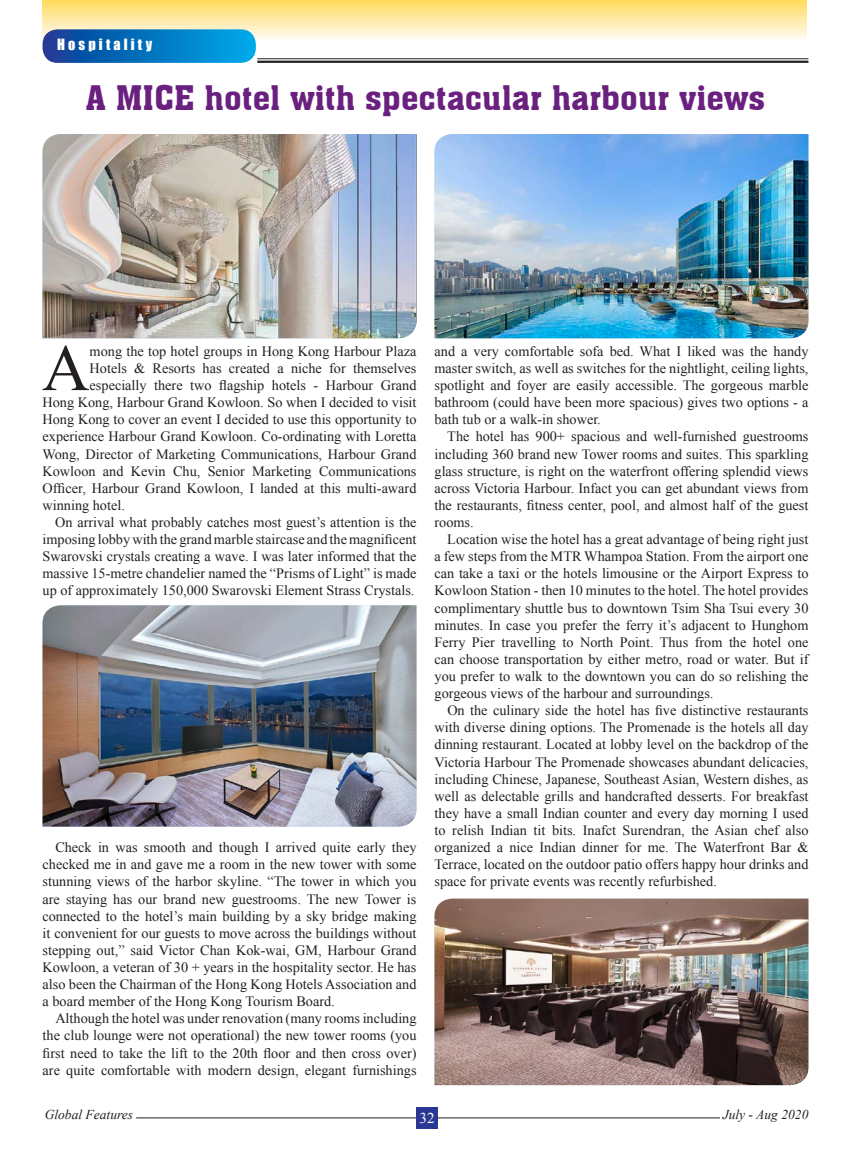
<style>
.page{position:relative;width:851px;height:1149px;background:#fff}
.page>*{position:absolute;margin:0;border:0;box-sizing:border-box;transform-origin:0 0}
.t1{font:65.85px "Times New Roman";color:#231f20}
.t2{font:33px "Aachen BT";color:#6a207e}
.t3{font:15px "Times New Roman";color:#fff}
.t4{font:14.25px/17.1px "Times New Roman";color:#231f20;text-align:justify}
.t5{font:14.25px "Impact";letter-spacing:.22em;color:#fff}
.t6{font:italic 13.5px "Times New Roman";color:#231f20}
</style>
<div class="page">
<hr style="left:136px;top:1117px;width:583px;height:1px;background:#231f20">
<div style="left:416px;top:1106px;width:21px;height:22px;background:#2a3795"></div>
<div style="left:43px;top:0;width:763px;height:41px;background:linear-gradient(to bottom,#ffdb5f,#fffcf8)"></div>
<svg style="left:43px;top:29px;width:213px;height:34px;background:#0775bf"></svg>
<hr style="left:257px;top:61px;width:551px;height:2px;background:#231f20">
<hr style="left:257px;top:58px;width:551px;height:1px;background:#231f20">
<img style="left:43px;top:134px;width:373px;height:204px">
<img style="left:434px;top:134px;width:374px;height:204px">
<img style="left:434px;top:898px;width:374px;height:186px">
<img style="left:43px;top:605px;width:373px;height:221px">
<p class="t5" style="left:57px;top:33px;width:96px">Hospitality</p>
<h2 class="t2" style="left:86px;top:77px;width:680px">A MICE hotel with spectacular harbour views</h2>
<h1 class="t1" style="left:42px;top:323px;width:49px">A</h1>
<p class="t4" style="left:90px;top:342px;width:328px">mong the top hotel groups in Hong Kong Harbour Plaza</p>
<p class="t4" style="left:90px;top:359px;width:328px">Hotels &amp; Resorts has created a niche for themselves</p>
<p class="t4" style="left:90px;top:376px;width:328px">especially there two flagship hotels - Harbour Grand</p>
<p class="t4" style="left:43px;top:393px;width:375px">Hong Kong, Harbour Grand Kowloon. So when I decided to visit</p>
<p class="t4" style="left:43px;top:410px;width:375px">Hong Kong to cover an event I decided to use this opportunity to</p>
<p class="t4" style="left:43px;top:428px;width:375px">experience Harbour Grand Kowloon. Co-ordinating with Loretta</p>
<p class="t4" style="left:43px;top:445px;width:375px">Wong, Director of Marketing Communications, Harbour Grand</p>
<p class="t4" style="left:43px;top:462px;width:375px">Kowloon and Kevin Chu, Senior Marketing Communications</p>
<p class="t4" style="left:43px;top:479px;width:375px">Officer, Harbour Grand Kowloon, I landed at this multi-award</p>
<p class="t4" style="left:43px;top:496px;width:84px">winning hotel.</p>
<p class="t4" style="left:55px;top:513px;width:362px">On arrival what probably catches most guest’s attention is the</p>
<p class="t4" style="left:43px;top:530px;width:375px">imposing lobby with the grandmarble staircase and themagnificent</p>
<p class="t4" style="left:43px;top:547px;width:375px">Swarovski crystals creating a wave. I was later informed that the</p>
<p class="t4" style="left:43px;top:564px;width:375px">massive 15-metre chandelier named the “Prisms of Light” is made</p>
<p class="t4" style="left:43px;top:581px;width:373px">up of approximately 150,000 Swarovski Element Strass Crystals.</p>
<p class="t4" style="left:42px;top:838px;width:375px;text-indent:13px">Check in was smooth and though I arrived quite early they checked me in and gave me a room in the new tower with some stunning views of the harbor skyline. “The tower in which you are staying has our brand new guestrooms. The new Tower is connected to the hotel’s main building by a sky bridge making it convenient for our guests to move across the buildings without stepping out,” said Victor Chan Kok-wai, GM, Harbour Grand Kowloon, a veteran of 30 + years in the hospitality sector. He has also been the Chairman of the Hong Kong Hotels Association and a board member of the Hong Kong Tourism Board.</p>
<p class="t4" style="left:43px;top:1009px;width:375px;text-indent:13px">Although the hotel was under renovation (many rooms including the club lounge were not operational) the new tower rooms (you first need to take the lift to the 20th floor and then cross over) are quite comfortable with modern design, elegant furnishings</p>
<p class="t4" style="left:434px;top:342px;width:375px">and a very comfortable sofa bed. What I liked was the handy master switch, as well as switches for the nightlight, ceiling lights, spotlight and foyer are easily accessible. The gorgeous marble bathroom (could have been more spacious) gives two options - a bath tub or a walk-in shower.</p>
<p class="t4" style="left:434px;top:428px;width:375px;text-indent:13px">The hotel has 900+ spacious and well-furnished guestrooms including 360 brand new Tower rooms and suites. This sparkling glass structure, is right on the waterfront offering splendid views across Victoria Harbour. Infact you can get abundant views from the restaurants, fitness center, pool, and almost half of the guest rooms.</p>
<p class="t4" style="left:434px;top:530px;width:375px;text-indent:13px">Location wise the hotel has a great advantage of being right just a few steps from the MTR Whampoa Station. From the airport one can take a taxi or the hotels limousine or the Airport Express to Kowloon Station - then 10 minutes to the hotel. The hotel provides complimentary shuttle bus to downtown Tsim Sha Tsui every 30 minutes. In case you prefer the ferry it’s adjacent to Hunghom Ferry Pier travelling to North Point. Thus from the hotel one can choose transportation by either metro, road or water. But if you prefer to walk to the downtown you can do so relishing the gorgeous views of the harbour and surroundings.</p>
<p class="t4" style="left:434px;top:701px;width:375px;text-indent:13px">On the culinary side the hotel has five distinctive restaurants with diverse dining options. The Promenade is the hotels all day dinning restaurant. Located at lobby level on the backdrop of the Victoria Harbour The Promenade showcases abundant delicacies, including Chinese, Japanese, Southeast Asian, Western dishes, as well as delectable grills and handcrafted desserts. For breakfast they have a small Indian counter and every day morning I used to relish Indian tit bits. Inafct Surendran, the Asian chef also organized a nice Indian dinner for me. The Waterfront Bar &amp; Terrace, located on the outdoor patio offers happy hour drinks and space for private events was recently refurbished.</p>
<p class="t6" style="left:45px;top:1106px;width:90px">Global Features</p>
<p class="t6" style="left:722px;top:1106px;width:87px">July - Aug 2020</p>
<p class="t3" style="left:419px;top:1107px;width:16px">32</p>
</div>
